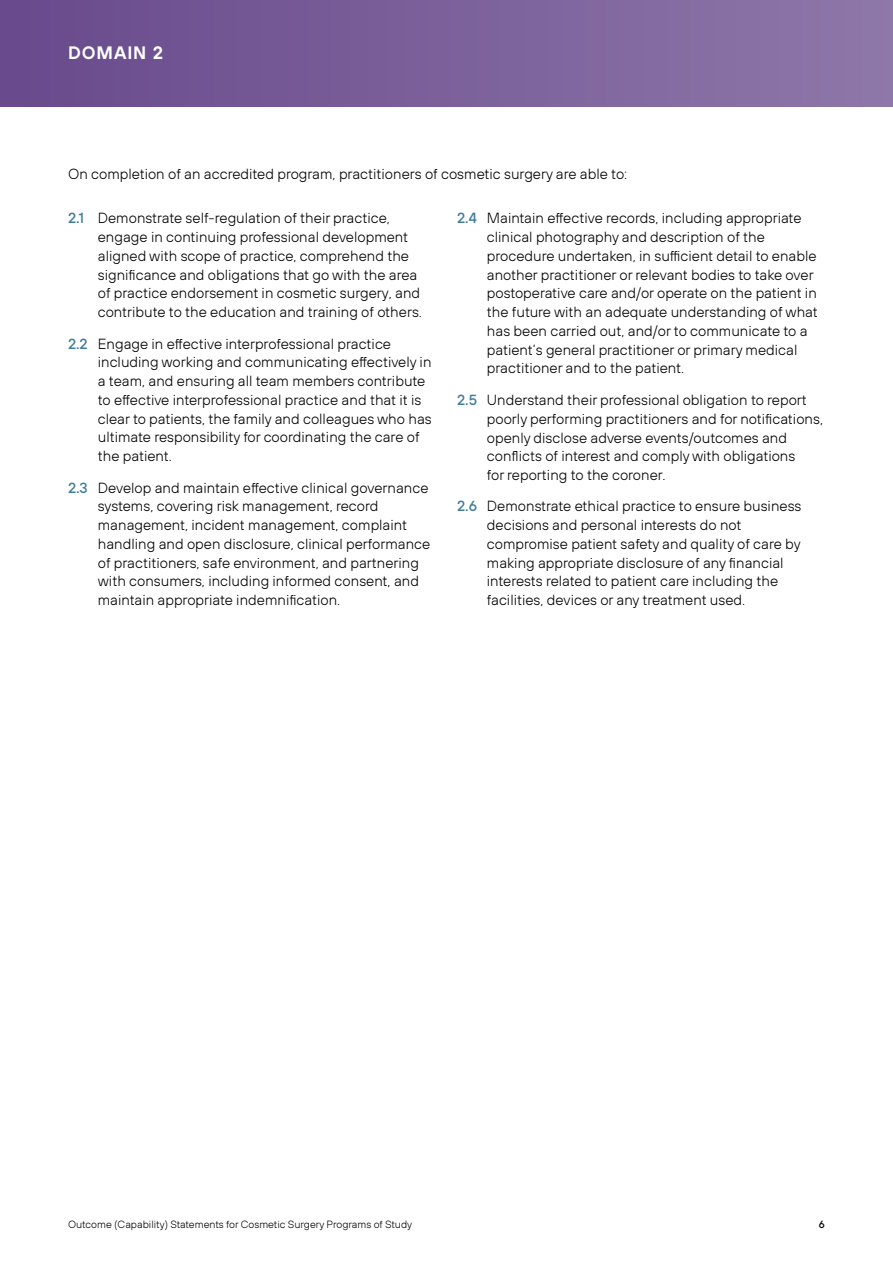
<style>
.page{position:relative;width:893px;height:1263px;background:#fff}
.page>*{position:absolute;margin:0;border:0;box-sizing:border-box;transform-origin:0 0}
.t1{font:600 18px "TT Hoves";letter-spacing:.05em;color:#fff}
.t2{font:300 14.7px/18.8px "TT Hoves";color:#000}
.t3{font:300 10.5px "TT Hoves";color:#000}
.t4{font:500 10.5px "TT Hoves";color:#000}
.s1{font-weight:500;color:#417d98}
</style>
<div class="page">
<div style="left:0;top:0;width:893px;height:106px;background:linear-gradient(to right,#684a8c,#8e77a9)"></div>
<p class="t1" style="left:68px;top:41px;width:96px">DOMAIN 2</p>
<p class="t2" style="left:68px;top:164px;width:561px">On completion of an accredited program, practitioners of cosmetic surgery are able to:</p>
<p class="t2" style="left:98px;top:209px;width:326px;text-indent:-30px"><span class="s1">2.1</span> Demonstrate self-regulation of their practice, engage in continuing professional development aligned with scope of practice, comprehend the significance and obligations that go with the area of practice endorsement in cosmetic surgery, and contribute to the education and training of others.</p>
<p class="t2" style="left:98px;top:334px;width:335px;text-indent:-30px"><span class="s1">2.2</span> Engage in effective interprofessional practice including working and communicating effectively in a team, and ensuring all team members contribute to effective interprofessional practice and that it is clear to patients, the family and colleagues who has ultimate responsibility for coordinating the care of the patient.</p>
<p class="t2" style="left:98px;top:478px;width:334px;text-indent:-30px"><span class="s1">2.3</span> Develop and maintain effective clinical governance systems, covering risk management, record management, incident management, complaint handling and open disclosure, clinical performance of practitioners, safe environment, and partnering with consumers, including informed consent, and maintain appropriate indemnification.</p>
<p class="t2" style="left:487px;top:209px;width:332px;text-indent:-30px"><span class="s1">2.4</span> Maintain effective records, including appropriate clinical photography and description of the procedure undertaken, in sufficient detail to enable another practitioner or relevant bodies to take over postoperative care and/or operate on the patient in the future with an adequate understanding of what has been carried out, and/or to communicate to a patient’s general practitioner or primary medical practitioner and to the patient.</p>
<p class="t2" style="left:487px;top:390px;width:338px;text-indent:-30px"><span class="s1">2.5</span> Understand their professional obligation to report poorly performing practitioners and for notifications, openly disclose adverse events/outcomes and conflicts of interest and comply with obligations<br>for reporting to the coroner.</p>
<p class="t2" style="left:487px;top:497px;width:316px;text-indent:-30px"><span class="s1">2.6</span> Demonstrate ethical practice to ensure business decisions and personal interests do not compromise patient safety and quality of care by making appropriate disclosure of any financial interests related to patient care including the facilities, devices or any treatment used.</p>
<p class="t3" style="left:68px;top:1218px;width:346px">Outcome (Capability) Statements for Cosmetic Surgery Programs of Study</p>
<p class="t4" style="left:819px;top:1218px;width:7px">6</p>
</div>
